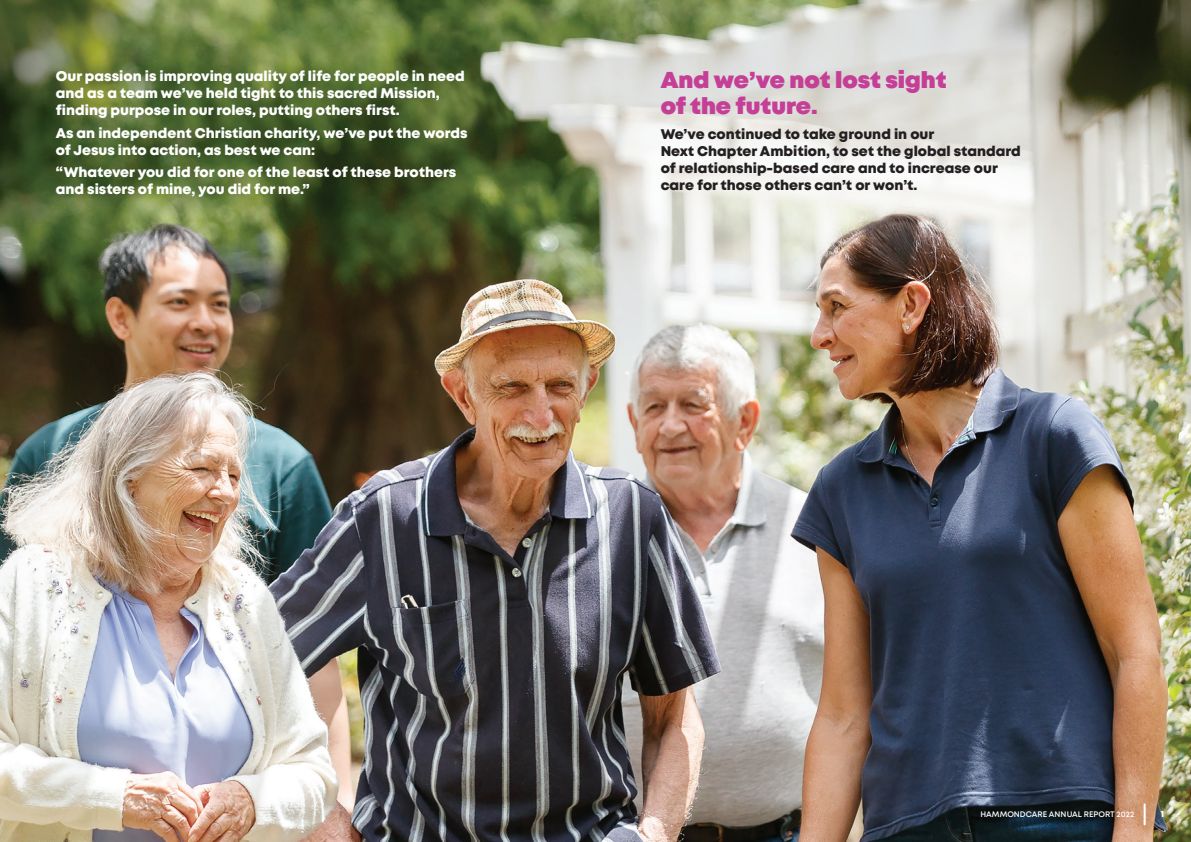
<style>
.page{position:relative;width:1191px;height:842px;background:#fff}
.page>*{position:absolute;margin:0;border:0;box-sizing:border-box;transform-origin:0 0}
.t1{font:900 23px/26px "Mont";color:#c53f97}
.t2{font:800 14px/17px "Mont";color:#fff}
.t3{font:800 14px/17px "Mont";color:#231f20}
.t4{font:800 9px "Mont";color:#fff}
.t5{font:600 8px "Mont";color:#fff}
</style>
<div class="page">
<img style="left:0;top:0;width:1191px;height:842px">
<hr style="left:1143px;top:803px;width:2px;height:22px;background:#fff">
<p class="t2" style="left:56px;top:68px;width:410px">Our passion is improving quality of life for people in need and as a team we’ve held tight to this sacred Mission, finding purpose in our roles, putting others first.</p>
<p class="t2" style="left:56px;top:124px;width:413px">As an independent Christian charity, we’ve put the words of Jesus into action, as best we can:</p>
<p class="t2" style="left:56px;top:164px;width:402px">“Whatever you did for one of the least of these brothers and sisters of mine, you did for me.”</p>
<p class="t1" style="left:660px;top:67px;width:287px">And we’ve not lost sight of the future.</p>
<p class="t3" style="left:660px;top:126px;width:362px">We’ve continued to take ground in our<br>Next Chapter Ambition, to set the global standard of relationship-based care and to increase our care for those others can’t or won’t.</p>
<p class="t5" style="left:980px;top:808px;width:155px">HAMMONDCARE ANNUAL REPORT 2022</p>
<p class="t4" style="left:1161px;top:808px;width:5px">1</p>
</div>
